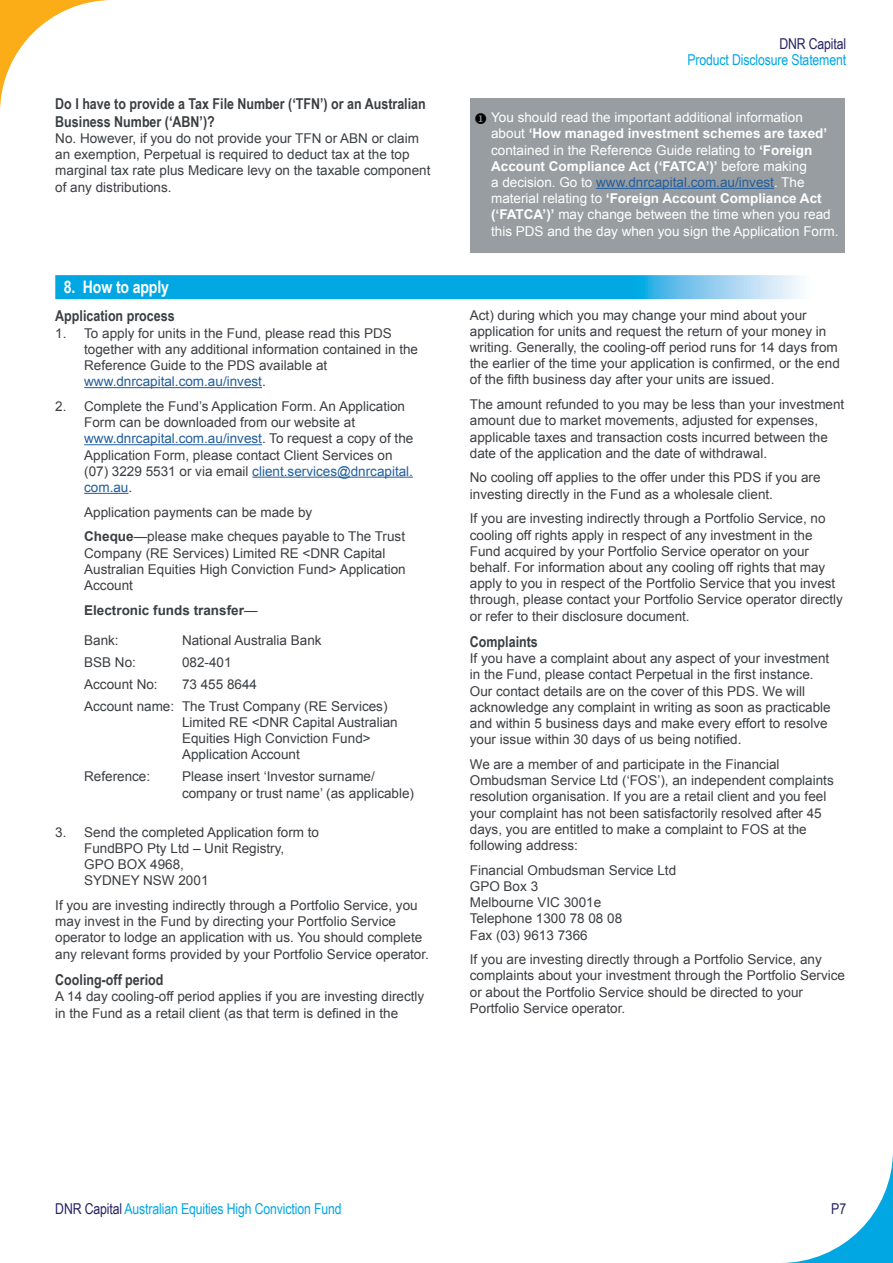
<style>
.page{position:relative;width:893px;height:1263px;background:#fff}
.page>*{position:absolute;margin:0;border:0;box-sizing:border-box;transform-origin:0 0}
.t1{font:700 17.25px "Arial Narrow";letter-spacing:-.01em;color:#fff}
.t2{font:700 15px/18px "Arial Narrow";color:#3b3e42}
.t3{font:15px "Arial Narrow";letter-spacing:-.01em;color:#00a7e2}
.t4{font:15px "Arial Narrow";letter-spacing:-.01em;color:#262262}
.t5{font:13.5px/16.2px "Arial";color:#3b3e42}
.t6{font:13.5px/16.2px "Arial";color:#fff}
.t7{font:700 13.5px "Arial";color:#3b3e42}
.s1{color:#215e9e}
.s2{font-weight:700}
.s3{font-weight:400}
.s4{color:#000}
.s5{color:#262262}
</style>
<div class="page">
<svg style="left:782px;top:1152px;width:111px;height:111px"></svg>
<svg style="left:0;top:0;width:110px;height:110px"></svg>
<div style="left:470px;top:98px;width:375px;height:155px;background:#979da1"></div>
<hr style="left:596px;top:188px;width:178px;height:1px;background:#215e9e">
<svg style="left:55px;top:275px;width:745px;height:24px;background:#21b0e5"></svg>
<hr style="left:84px;top:387px;width:178px;height:1px;background:#215e9e">
<hr style="left:84px;top:444px;width:178px;height:1px;background:#215e9e">
<hr style="left:252px;top:477px;width:161px;height:1px;background:#215e9e">
<hr style="left:84px;top:493px;width:44px;height:1px;background:#215e9e">
<p class="t2" style="left:55px;top:94px;width:372px">Do I have to provide a Tax File Number (‘TFN’) or an Australian<br>Business Number (‘ABN’)?</p>
<p class="t5" style="left:55px;top:130px;width:377px">No. However, if you do not provide your TFN or ABN or claim an exemption, Perpetual is required to deduct tax at the top marginal tax rate plus Medicare levy on the taxable component of any distributions.</p>
<p class="t1" style="left:64px;top:274px;width:107px">8. How to apply</p>
<p class="t2" style="left:55px;top:306px;width:121px">Application process</p>
<p class="t5" style="left:84px;top:325px;width:335px;text-indent:-29px">1. To apply for units in the Fund, please read this PDS together with any additional information contained in the Reference Guide to the PDS available at <span class="s1">www.dnrcapital.com.au/invest</span>.</p>
<p class="t5" style="left:84px;top:398px;width:331px;text-indent:-29px">2. Complete the Fund’s Application Form. An Application Form can be downloaded from our website at <span class="s1">www.dnrcapital.com.au/invest</span>. To request a copy of the Application Form, please contact Client Services on (07) 3229 5531 or via email <span class="s1">client.services@dnrcapital. com.au</span>.</p>
<p class="t5" style="left:84px;top:500px;width:322px;line-height:24.8px">Application payments can be made by<br><span class="s2">Cheque</span>—please make cheques payable to The Trust</p>
<p class="t5" style="left:84px;top:545px;width:323px">Company (RE Services) Limited RE &lt;DNR Capital<br>Australian Equities High Conviction Fund&gt; Application<br>Account</p>
<p class="t7" style="left:84px;top:601px;width:175px">Electronic funds transfer<span class="s3">—</span></p>
<p class="t5" style="left:84px;top:633px;width:36px">Bank:</p>
<p class="t5" style="left:182px;top:633px;width:141px">National Australia Bank</p>
<p class="t5" style="left:84px;top:654px;width:53px">BSB No:</p>
<p class="t5" style="left:182px;top:654px;width:51px">082-401</p>
<p class="t5" style="left:84px;top:676px;width:75px">Account No:</p>
<p class="t5" style="left:84px;top:673px;width:305px;line-height:21.9px;text-indent:98px">73 455 8644<br>Account name: The Trust Company (RE Services)</p>
<p class="t5" style="left:182px;top:714px;width:217px">Limited RE &lt;DNR Capital Australian<br>Equities High Conviction Fund&gt;<br>Application Account</p>
<p class="t5" style="left:84px;top:769px;width:68px">Reference:</p>
<p class="t5" style="left:182px;top:769px;width:234px">Please insert ‘Investor surname/ company or trust name’ (as applicable)</p>
<p class="t5" style="left:84px;top:824px;width:236px;text-indent:-29px">3. Send the completed Application form to<br>FundBPO Pty Ltd – Unit Registry,<br>GPO BOX 4968,<br>SYDNEY NSW 2001</p>
<p class="t5" style="left:55px;top:897px;width:375px">If you are investing indirectly through a Portfolio Service, you may invest in the Fund by directing your Portfolio Service operator to lodge an application with us. You should complete any relevant forms provided by your Portfolio Service operator.</p>
<p class="t2" style="left:55px;top:970px;width:110px">Cooling-off period</p>
<p class="t5" style="left:55px;top:989px;width:370px">A 14 day cooling-off period applies if you are investing directly in the Fund as a retail client (as that term is defined in the</p>
<p class="t4" style="left:779px;top:33px;width:68px">DNR Capital</p>
<p class="t3" style="left:687px;top:49px;width:160px">Product Disclosure Statement</p>
<p class="t6" style="left:491px;top:109px;width:349px;text-indent:-17px"><span class="s4">◆</span> You should read the important additional information about <span class="s2">‘How managed investment schemes are taxed’ </span>contained in the Reference Guide relating to <span class="s2">‘Foreign Account Compliance Act (‘FATCA’)’</span> before making<br>a decision. Go to <span class="s1">www.dnrcapital.com.au/invest</span>. The material relating to <span class="s2">‘Foreign Account Compliance Act (‘FATCA’)’</span> may change between the time when you read this PDS and the day when you sign the Application Form.</p>
<p class="t5" style="left:470px;top:307px;width:371px">Act) during which you may change your mind about your application for units and request the return of your money in writing. Generally, the cooling-off period runs for 14 days from the earlier of the time your application is confirmed, or the end of the fifth business day after your units are issued.</p>
<p class="t5" style="left:470px;top:396px;width:376px">The amount refunded to you may be less than your investment amount due to market movements, adjusted for expenses, applicable taxes and transaction costs incurred between the date of the application and the date of withdrawal.</p>
<p class="t5" style="left:470px;top:470px;width:352px">No cooling off applies to the offer under this PDS if you are investing directly in the Fund as a wholesale client.</p>
<p class="t5" style="left:470px;top:511px;width:374px">If you are investing indirectly through a Portfolio Service, no cooling off rights apply in respect of any investment in the Fund acquired by your Portfolio Service operator on your behalf. For information about any cooling off rights that may apply to you in respect of the Portfolio Service that you invest through, please contact your Portfolio Service operator directly or refer to their disclosure document.</p>
<p class="t2" style="left:470px;top:632px;width:69px">Complaints</p>
<p class="t5" style="left:470px;top:650px;width:362px">If you have a complaint about any aspect of your investment in the Fund, please contact Perpetual in the first instance.<br>Our contact details are on the cover of this PDS. We will acknowledge any complaint in writing as soon as practicable and within 5 business days and make every effort to resolve your issue within 30 days of us being notified.</p>
<p class="t5" style="left:470px;top:756px;width:365px">We are a member of and participate in the Financial Ombudsman Service Ltd (‘FOS’), an independent complaints resolution organisation. If you are a retail client and you feel your complaint has not been satisfactorily resolved after 45 days, you are entitled to make a complaint to FOS at the following address:</p>
<p class="t5" style="left:470px;top:862px;width:208px">Financial Ombudsman Service Ltd<br>GPO Box 3<br>Melbourne VIC 3001e<br>Telephone 1300 78 08 08<br>Fax (03) 9613 7366</p>
<p class="t5" style="left:470px;top:951px;width:377px">If you are investing directly through a Portfolio Service, any complaints about your investment through the Portfolio Service or about the Portfolio Service should be directed to your Portfolio Service operator.</p>
<p class="t3" style="left:55px;top:1198px;width:288px"><span class="s5">DNR Capital</span> Australian Equities High Conviction Fund</p>
<p class="t4" style="left:831px;top:1198px;width:16px">P7</p>
</div>
